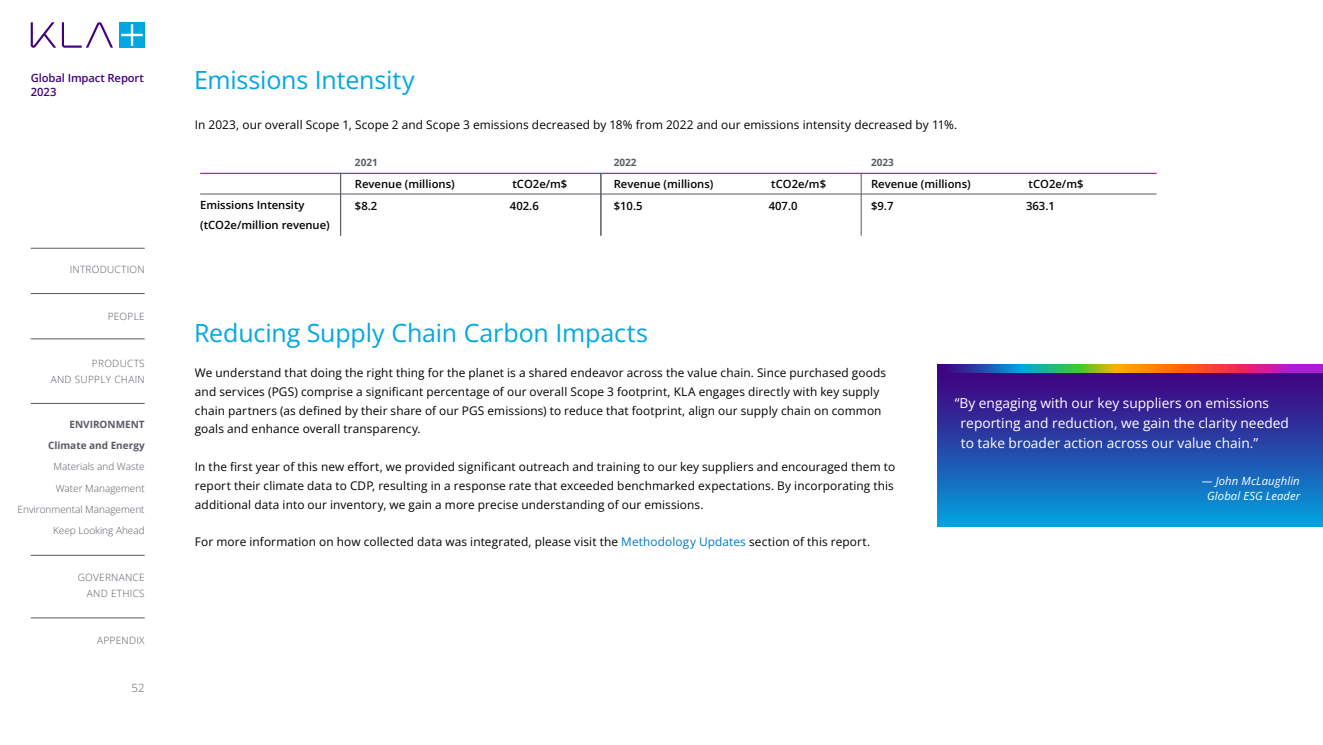
<style>
.page{position:relative;width:1323px;height:745px;background:#fff}
.page>*{position:absolute;margin:0;border:0;box-sizing:border-box;transform-origin:0 0}
.t1{font:25px "Open Sans";letter-spacing:-.005em;color:#00a7e1}
.t2{font:13.75px/20px "Open Sans";color:#fff}
.t3{font:11.88px/18.8px "Open Sans";letter-spacing:.01em;color:#000}
.t4{font:600 11.25px/20px "Open Sans";color:#000}
.t5{font:italic 11.25px/15px "Open Sans";letter-spacing:.01em;color:#fff;text-align:center}
.t6{font:600 11.25px/13.5px "Open Sans";letter-spacing:-.01em;color:#41007f}
.t7{font:300 11.25px "Open Sans";color:#5a5a64}
.t8{font:300 10px/21.2px "Open Sans";color:#5a5a64;text-align:right}
.t9{font:300 10px/16.2px "Open Sans";letter-spacing:.03em;color:#5a5a64;text-align:right}
.t10{font:700 10px/21.2px "Open Sans";color:#5a5a64;text-align:right}
.s1{color:#007ac7}
</style>
<div class="page">
<svg style="left:62px;top:22px;width:51px;height:26px"></svg>
<svg style="left:31px;top:22px;width:25px;height:26px"></svg>
<div style="left:119px;top:22px;width:26px;height:26px;background:#00a7e1"></div>
<svg style="left:121px;top:24px;width:22px;height:22px"></svg>
<hr style="left:31px;top:293px;width:114px;height:1px;background:#5a5a64">
<hr style="left:31px;top:248px;width:114px;height:1px;background:#5a5a64">
<hr style="left:31px;top:338px;width:114px;height:1px;background:#5a5a64">
<hr style="left:31px;top:403px;width:114px;height:1px;background:#5a5a64">
<hr style="left:31px;top:554px;width:114px;height:1px;background:#5a5a64">
<hr style="left:31px;top:617px;width:114px;height:1px;background:#5a5a64">
<hr style="left:200px;top:173px;width:956px;height:1px;background:#aa1dd5">
<hr style="left:200px;top:194px;width:956px;height:1px;background:#5a5a64">
<hr style="left:340px;top:173px;width:1px;height:62px;background:#5a5a64">
<hr style="left:601px;top:173px;width:1px;height:62px;background:#5a5a64">
<hr style="left:861px;top:173px;width:1px;height:62px;background:#5a5a64">
<div style="left:937px;top:364px;width:386px;height:161px;background:linear-gradient(to bottom,#4b0075,#019bdc)"></div>
<svg style="left:937px;top:364px;width:386px;height:8px;background:#966568"></svg>
<p class="t6" style="left:31px;top:71px;width:115px">Global Impact Report<br>2023</p>
<p class="t9" style="left:70px;top:261px;width:76px">INTRODUCTION</p>
<p class="t8" style="left:108px;top:305px;width:39px">PEOPLE</p>
<p class="t9" style="left:51px;top:354px;width:95px">PRODUCTS<br>AND SUPPLY CHAIN</p>
<p class="t10" style="left:48px;top:413px;width:98px">ENVIRONMENT<br>Climate and Energy</p>
<p class="t8" style="left:18px;top:455px;width:129px">Materials and Waste<br>Water Management<br>Environmental Management<br>Keep Looking Ahead</p>
<p class="t9" style="left:78px;top:568px;width:68px">GOVERNANCE<br>AND ETHICS</p>
<p class="t9" style="left:97px;top:631px;width:49px">APPENDIX</p>
<p class="t7" style="left:132px;top:679px;width:15px">52</p>
<h1 class="t1" style="left:194px;top:63px;width:222px">Emissions Intensity</h1>
<p class="t3" style="left:195px;top:115px;width:764px">In 2023, our overall Scope 1, Scope 2 and Scope 3 emissions decreased by 18% from 2022 and our emissions intensity decreased by 11%.</p>
<p class="t10" style="left:355px;top:151px;width:24px">2021</p>
<p class="t10" style="left:614px;top:151px;width:24px">2022</p>
<p class="t10" style="left:871px;top:151px;width:24px">2023</p>
<p class="t4" style="left:355px;top:173px;width:101px">Revenue (millions)</p>
<p class="t4" style="left:512px;top:173px;width:56px">tCO2e/m$</p>
<p class="t4" style="left:355px;top:195px;width:24px">$8.2</p>
<p class="t4" style="left:510px;top:195px;width:30px">402.6</p>
<p class="t4" style="left:614px;top:195px;width:30px">$10.5</p>
<p class="t4" style="left:769px;top:195px;width:30px">407.0</p>
<p class="t4" style="left:871px;top:195px;width:24px">$9.7</p>
<p class="t4" style="left:1026px;top:195px;width:30px">363.1</p>
<p class="t4" style="left:614px;top:173px;width:101px">Revenue (millions)</p>
<p class="t4" style="left:771px;top:173px;width:56px">tCO2e/m$</p>
<p class="t4" style="left:871px;top:173px;width:101px">Revenue (millions)</p>
<p class="t4" style="left:1028px;top:173px;width:56px">tCO2e/m$</p>
<p class="t4" style="left:200px;top:194px;width:131px">Emissions Intensity (tCO2e/million revenue)</p>
<h1 class="t1" style="left:194px;top:315px;width:455px">Reducing Supply Chain Carbon Impacts</h1>
<p class="t3" style="left:195px;top:363px;width:693px">We understand that doing the right thing for the planet is a shared endeavor across the value chain. Since purchased goods and services (PGS) comprise a significant percentage of our overall Scope 3 footprint, KLA engages directly with key supply chain partners (as defined by their share of our PGS emissions) to reduce that footprint, align our supply chain on common goals and enhance overall transparency.</p>
<p class="t3" style="left:195px;top:456px;width:702px;text-align:justify">In the first year of this new effort, we provided significant outreach and training to our key suppliers and encouraged them to report their climate data to CDP, resulting in a response rate that exceeded benchmarked expectations. By incorporating this additional data into our inventory, we gain a more precise understanding of our emissions.</p>
<p class="t3" style="left:195px;top:531px;width:677px">For more information on how collected data was integrated, please visit the <span class="s1">Methodology Updates</span> section of this report.</p>
<p class="t2" style="left:961px;top:392px;width:330px;text-indent:-6px">“By engaging with our key suppliers on emissions reporting and reduction, we gain the clarity needed to take broader action across our value chain.”</p>
<p class="t5" style="left:1202px;top:473px;width:100px">— John McLaughlin<br>Global ESG Leader</p>
</div>
